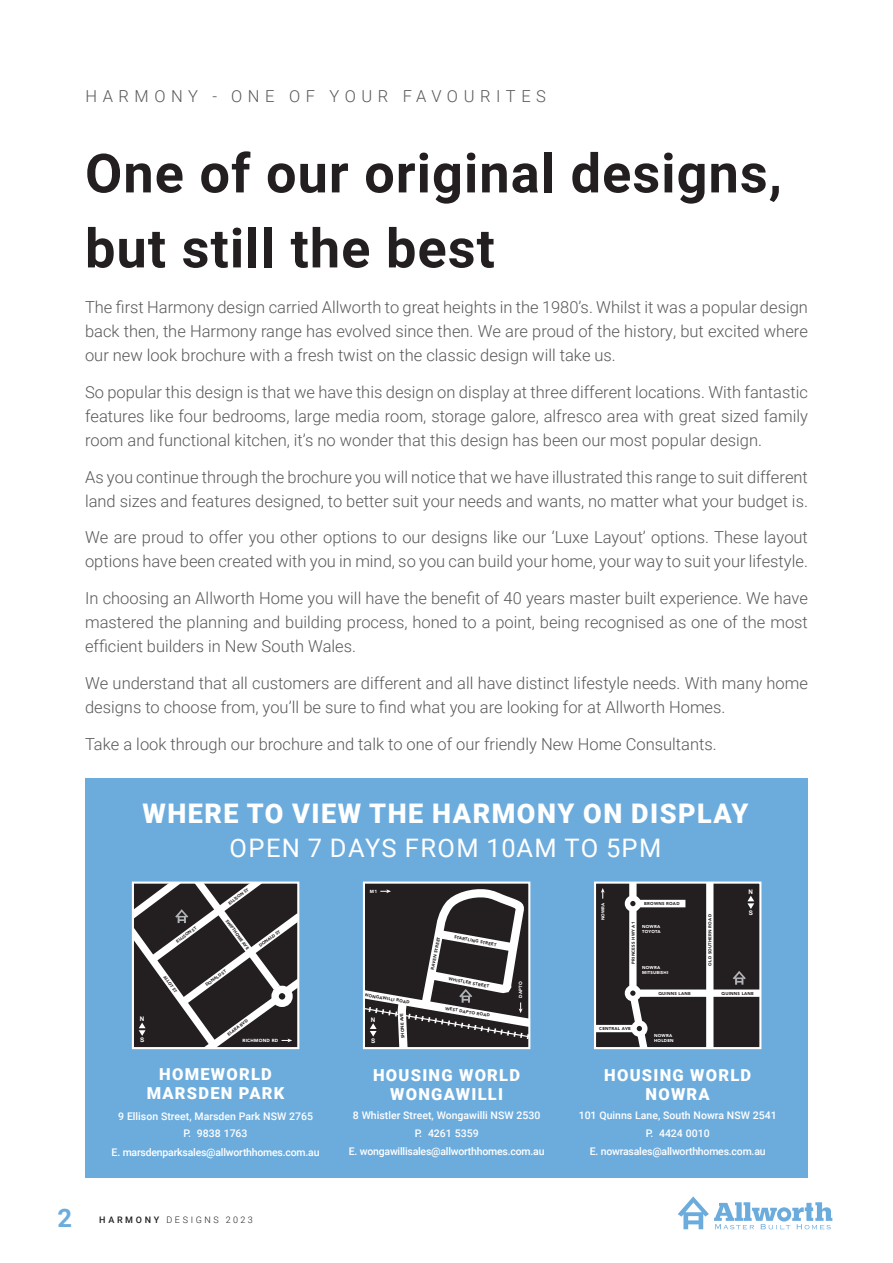
<style>
.page{position:relative;width:893px;height:1263px;background:#fff}
.page>*{position:absolute;margin:0;border:0;box-sizing:border-box;transform-origin:0 0}
.t1{font:700 54px/75px "Roboto";letter-spacing:.02em;color:#231f20}
.t2{font:900 27px "Roboto";letter-spacing:.055em;color:#fff}
.t3{font:25.5px "Roboto";letter-spacing:.055em;color:#fff}
.t4{font:700 25.5px "Roboto";color:#6cacdd}
.t5{font:300 16.5px/24px "Roboto";color:#57585a;text-align:justify}
.t6{font:900 16.5px/19.2px "Roboto";letter-spacing:.075em;color:#fff;text-align:center}
.t7{font:300 16.5px "Roboto";letter-spacing:.335em;color:#57585a}
.t8{font:500 10.5px/18.1px "Roboto";letter-spacing:-.02em;color:#fff;text-align:center}
.t9{font:500 10.5px "Roboto";color:#fff}
.t10{font:300 9px "Roboto";letter-spacing:.295em;color:#231f20}
.t11{font:700 6.3px "Arial";color:#fff}
.t12{font:900 4.5px "Avenir LT Std";letter-spacing:.05em;color:#fff}
.t13{font:900 4.2px "Avenir LT Std";letter-spacing:.05em;color:#231f20}
.t14{font:900 4.2px/5.1px "Avenir LT Std";letter-spacing:.05em;color:#fff}
.s1{font-weight:500}
</style>
<div class="page">
<svg style="left:678px;top:1196px;width:154px;height:33px"></svg>
<div style="left:85px;top:778px;width:723px;height:400px;background:#6cacdd"></div>
<svg style="left:135px;top:884px;width:161px;height:162px;background:#4b4849"></svg>
<div style="left:271px;top:986px;width:22px;height:21px;border:7px solid #fff;border-radius:50%"></div>
<div style="left:132px;top:881px;width:167px;height:168px;border:2px solid #fff"></div>
<div style="left:363px;top:881px;width:167px;height:168px;border:2px solid #fff"></div>
<div style="left:595px;top:882px;width:165px;height:166px;background:#231f20"></div>
<svg style="left:733px;top:971px;width:13px;height:14px"></svg>
<svg style="left:747px;top:896px;width:7px;height:13px"></svg>
<svg style="left:601px;top:888px;width:4px;height:11px"></svg>
<svg style="left:626px;top:884px;width:27px;height:162px"></svg>
<div style="left:633px;top:989px;width:127px;height:8px;background:#fff"></div>
<div style="left:633px;top:900px;width:52px;height:7px;background:#fff"></div>
<div style="left:595px;top:1025px;width:43px;height:7px;background:#fff"></div>
<div style="left:706px;top:882px;width:7px;height:166px;background:#fff"></div>
<div style="left:627px;top:988px;width:11px;height:10px;background:#231f20;border-radius:50%"></div>
<div style="left:625px;top:985px;width:16px;height:16px;border:5px solid #fff;border-radius:50%"></div>
<svg style="left:634px;top:1023px;width:11px;height:11px"></svg>
<div style="left:631px;top:1020px;width:16px;height:17px;border:5px solid #fff;border-radius:50%"></div>
<svg style="left:627px;top:898px;width:11px;height:11px"></svg>
<div style="left:625px;top:895px;width:16px;height:17px;border:5px solid #fff;border-radius:50%"></div>
<div style="left:594px;top:881px;width:167px;height:168px;border:2px solid #fff"></div>
<svg style="left:364px;top:885px;width:165px;height:163px;background:#545152"></svg>
<p class="t7" style="left:85px;top:85px;width:462px">HARMONY - ONE OF YOUR FAVOURITES</p>
<p class="t1" style="left:85px;top:134px;width:698px">One of our original designs, but still the best</p>
<p class="t5" style="left:85px;top:295px;width:724px">The first Harmony design carried Allworth to great heights in the 1980’s. Whilst it was a popular design back then, the Harmony range has evolved since then. We are proud of the history, but excited where our new look brochure with a fresh twist on the classic design will take us.</p>
<p class="t5" style="left:85px;top:379px;width:724px">So popular this design is that we have this design on display at three different locations. With fantastic features like four bedrooms, large media room, storage galore, alfresco area with great sized family room and functional kitchen, it’s no wonder that this design has been our most popular design.</p>
<p class="t5" style="left:85px;top:464px;width:724px">As you continue through the brochure you will notice that we have illustrated this range to suit different land sizes and features designed, to better suit your needs and wants, no matter what your budget is.</p>
<p class="t5" style="left:85px;top:525px;width:724px">We are proud to offer you other options to our designs like our ‘Luxe Layout’ options. These layout options have been created with you in mind, so you can build your home, your way to suit your lifestyle.</p>
<p class="t5" style="left:85px;top:586px;width:724px">In choosing an Allworth Home you will have the benefit of 40 years master built experience. We have mastered the planning and building process, honed to a point, being recognised as one of the most efficient builders in New South Wales.</p>
<p class="t5" style="left:85px;top:670px;width:724px">We understand that all customers are different and all have distinct lifestyle needs. With many home designs to choose from, you’ll be sure to find what you are looking for at Allworth Homes.</p>
<p class="t5" style="left:85px;top:731px;width:633px">Take a look through our brochure and talk to one of our friendly New Home Consultants.</p>
<p class="t2" style="left:143px;top:795px;width:607px">WHERE TO VIEW THE HARMONY ON DISPLAY</p>
<p class="t3" style="left:230px;top:830px;width:433px">OPEN 7 DAYS FROM 10AM TO 5PM</p>
<p class="t11" style="left:140px;top:1014px;width:6px">N</p>
<p class="t11" style="left:140px;top:1036px;width:6px">S</p>
<p class="t13" style="left:175px;top:940px;width:26px;rotate:-36deg">ELLISON ST</p>
<p class="t13" style="left:227px;top:901px;width:26px;rotate:-36deg">ELLISON ST</p>
<p class="t13" style="left:229px;top:918px;width:38px;rotate:53deg">SWIFTHOME AVE</p>
<p class="t13" style="left:167px;top:974px;width:21px;rotate:54deg">ALLOT ST</p>
<p class="t13" style="left:204px;top:983px;width:27px;rotate:-36deg">DONALD ST</p>
<p class="t13" style="left:258px;top:944px;width:27px;rotate:-36deg">DONALD ST</p>
<p class="t13" style="left:226px;top:1032px;width:26px;rotate:-36deg">ELARA BVD</p>
<p class="t12" style="left:243px;top:1038px;width:37px">RICHMOND RD</p>
<p class="t12" style="left:370px;top:889px;width:9px">M1</p>
<p class="t13" style="left:365px;top:992px;width:47px;rotate:9deg">WONGAWILLI ROAD</p>
<p class="t13" style="left:400px;top:1038px;width:17px;rotate:-93deg">SHONE</p>
<p class="t11" style="left:371px;top:1015px;width:6px">N</p>
<p class="t11" style="left:371px;top:1036px;width:6px">S</p>
<p class="t13" style="left:430px;top:969px;width:35px;rotate:-79deg">RAVEN STREET</p>
<p class="t13" style="left:455px;top:934px;width:44px;rotate:11deg">STARTLING STREET</p>
<p class="t13" style="left:449px;top:976px;width:43px;rotate:11deg">WHISTLER STREET</p>
<p class="t13" style="left:446px;top:1006px;width:47px;rotate:9deg">WEST DAPTO ROAD</p>
<p class="t12" style="left:518px;top:998px;width:18px;rotate:-90deg">DAPTO</p>
<p class="t14" style="left:600px;top:920px;width:20px;rotate:-90deg">NOWRA</p>
<p class="t13" style="left:644px;top:901px;width:37px">BROWNS ROAD</p>
<p class="t13" style="left:631px;top:964px;width:44px;rotate:-90deg">PRINCESS HWY A1</p>
<p class="t14" style="left:642px;top:923px;width:20px">NOWRA<br>TOYOTA</p>
<p class="t14" style="left:642px;top:965px;width:28px">NOWRA<br>MITSUBISHI</p>
<p class="t13" style="left:708px;top:965px;width:53px;rotate:-90deg">OLD SOUTHERN ROAD</p>
<p class="t11" style="left:749px;top:887px;width:6px">N</p>
<p class="t11" style="left:749px;top:909px;width:6px">S</p>
<p class="t13" style="left:658px;top:991px;width:34px">QUINNS LANE</p>
<p class="t13" style="left:722px;top:991px;width:34px">QUINNS LANE</p>
<p class="t13" style="left:599px;top:1026px;width:33px">CENTRAL AVE</p>
<p class="t14" style="left:654px;top:1033px;width:21px">NOWRA<br>HOLDEN</p>
<p class="t6" style="left:147px;top:1064px;width:139px">HOMEWORLD<br>MARSDEN PARK</p>
<p class="t9" style="left:118px;top:1108px;width:196px">9 Ellison Street, Marsden Park NSW 2765</p>
<p class="t8" style="left:112px;top:1124px;width:209px">P. 9838 1763<br>E. marsdenparksales@allworthhomes.com.au</p>
<p class="t6" style="left:373px;top:1065px;width:148px">HOUSING WORLD<br>WONGAWILLI</p>
<p class="t9" style="left:353px;top:1108px;width:189px">8 Whistler Street, Wongawilli NSW 2530</p>
<p class="t8" style="left:349px;top:1123px;width:197px">P. 4261 5359<br>E. wongawillisales@allworthhomes.com.au</p>
<p class="t6" style="left:604px;top:1065px;width:148px">HOUSING WORLD<br>NOWRA</p>
<p class="t9" style="left:579px;top:1108px;width:199px">101 Quinns Lane, South Nowra NSW 2541</p>
<p class="t8" style="left:590px;top:1123px;width:177px">P. 4424 0010<br>E. nowrasales@allworthhomes.com.au</p>
<h3 class="t4" style="left:58px;top:1200px;width:16px">2</h3>
<p class="t10" style="left:99px;top:1213px;width:155px"><span class="s1">HARMONY</span> DESIGNS 2023</p>
</div>
